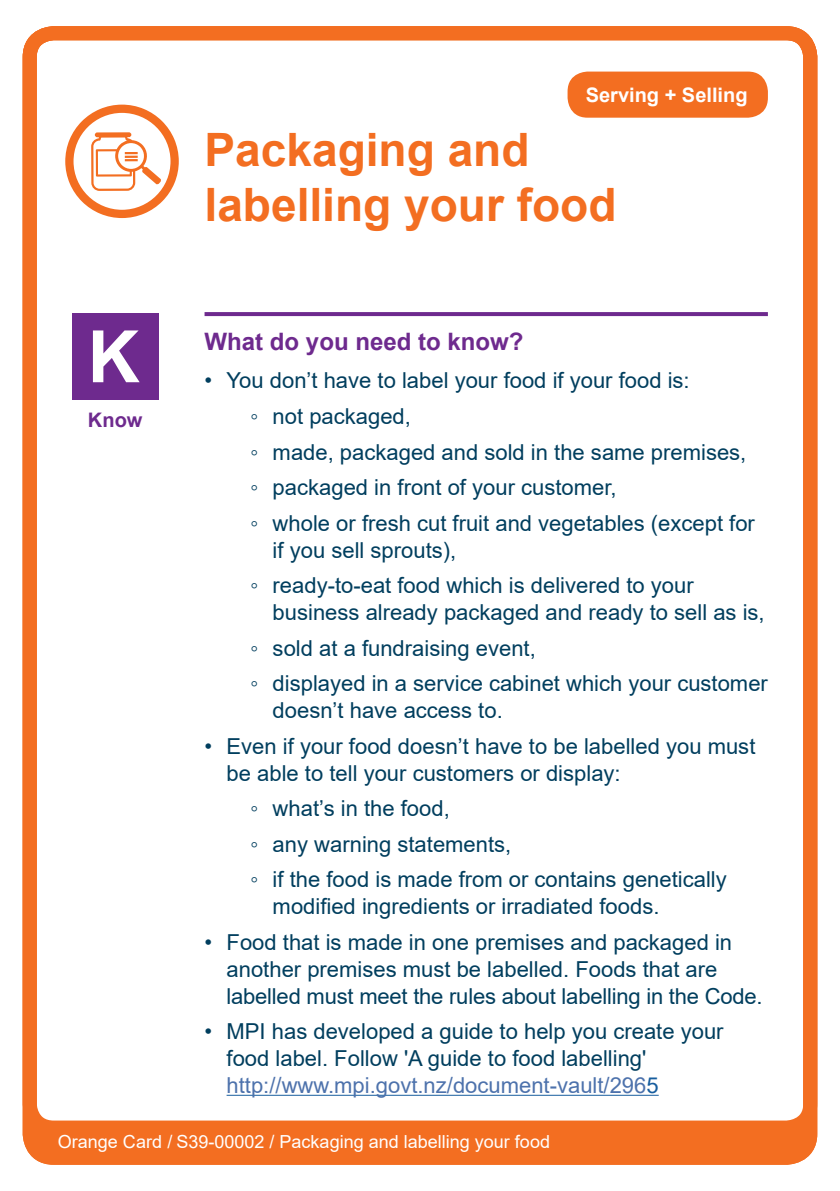
<style>
.page{position:relative;width:840px;height:1191px;background:#fff}
.page>*{position:absolute;margin:0;border:0;box-sizing:border-box;transform-origin:0 0}
.t1{font:700 46px/55.2px "Arial";color:#f36e21}
.Subtitle{font:700 24px "Arial";color:#6e2a8e}
.t2{font:22px/27px "Arial";color:#003e5e}
.t3{font:700 20px "Arial";color:#fff}
.Subtitle-2{font:700 20px "Arial";color:#6e2a8e}
.t4{font:18px "Arial";color:#fff}
.s1{color:#4d72ac}
.s2{color:#175d9e}
</style>
<div class="page">
<div style="left:29px;top:1125px;width:775px;height:26px;background:#f36e21"></div>
<div style="left:23px;top:26px;width:793px;height:1138px;border:14px solid #f36e21;border-radius:24px"></div>
<div style="left:567px;top:72px;width:200px;height:46px;background:#f36e21;border-radius:20px"></div>
<svg style="left:204px;top:312px;width:563px;height:4px;background:#702e90"></svg>
<hr style="left:226px;top:1095px;width:432px;height:1px;background:#175d9e">
<div style="left:72px;top:313px;width:86px;height:86px;background:#6e2a8e"></div>
<svg style="left:93px;top:330px;width:46px;height:52px"></svg>
<svg style="left:65px;top:105px;width:114px;height:113px"></svg>
<p class="t3" style="left:585px;top:81px;width:163px">Serving + Selling</p>
<p class="Subtitle-2" style="left:88px;top:406px;width:56px">Know</p>
<p class="t1" style="left:204px;top:123px;width:413px">Packaging and labelling your food</p>
<p class="Subtitle" style="left:204px;top:325px;width:320px">What do you need to know?</p>
<p class="t2" style="left:204px;top:367px;width:486px">• You don’t have to label your food if your food is:</p>
<p class="t2" style="left:250px;top:402px;width:162px">◦ not packaged,</p>
<p class="t2" style="left:250px;top:438px;width:497px">◦ made, packaged and sold in the same premises,</p>
<p class="t2" style="left:250px;top:473px;width:367px">◦ packaged in front of your customer,</p>
<p class="t2" style="left:272px;top:509px;width:483px;text-indent:-22px">◦ whole or fresh cut fruit and vegetables (except for if you sell sprouts),</p>
<p class="t2" style="left:272px;top:571px;width:493px;text-indent:-22px">◦ ready-to-eat food which is delivered to your business already packaged and ready to sell as is,</p>
<p class="t2" style="left:250px;top:634px;width:286px">◦ sold at a fundraising event,</p>
<p class="t2" style="left:272px;top:669px;width:496px;text-indent:-22px">◦ displayed in a service cabinet which your customer doesn’t have access to.</p>
<p class="t2" style="left:226px;top:732px;width:530px;text-indent:-22px">• Even if your food doesn’t have to be labelled you must be able to tell your customers or display:</p>
<p class="t2" style="left:250px;top:794px;width:200px">◦ what’s in the food,</p>
<p class="t2" style="left:250px;top:830px;width:262px">◦ any warning statements,</p>
<p class="t2" style="left:272px;top:866px;width:455px;text-indent:-22px">◦ if the food is made from or contains genetically modified ingredients or irradiated foods.</p>
<p class="t2" style="left:226px;top:928px;width:537px;text-indent:-22px">• Food that is made in one premises and packaged in another premises must be labelled. Foods that are labelled must meet the rules about labelling in the Code.</p>
<p class="t2" style="left:226px;top:1018px;width:498px;text-indent:-22px">• MPI has developed a guide to help you create your food label. Follow 'A guide to food labelling' <span class="s1">http://www.mpi.govt.nz/document-vault/296</span><span class="s2">5</span></p>
<p class="t4" style="left:58px;top:1129px;width:493px">Orange Card / S39-00002 / Packaging and labelling your food</p>
</div>
